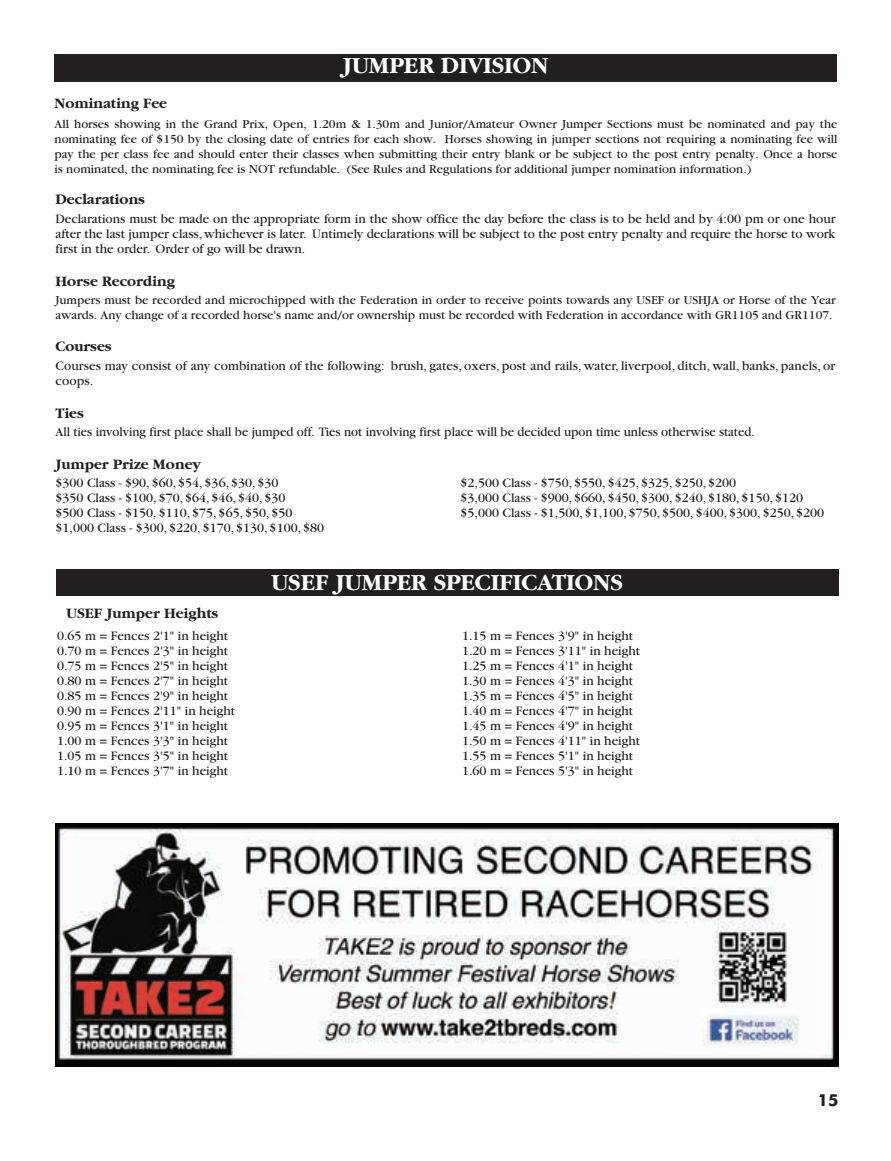
<style>
.page{position:relative;width:891px;height:1161px;background:#fff}
.page>*{position:absolute;margin:0;border:0;box-sizing:border-box;transform-origin:0 0}
.t1{font:700 24px "Garamond";color:#fff}
.t2{font:700 16.5px "Futura BT";color:#231f20}
.t3{font:700 15px "Garamond";color:#231f20}
.t4{font:13.5px/15px "Garamond";color:#231f20}
.t5{font:13.5px "Garamond";color:#231f20;scale:.95 1}
.t6{font:12.75px/15px "Garamond";color:#231f20;text-align:justify}
</style>
<div class="page">
<div style="left:56px;top:569px;width:783px;height:27px;background:#231f20"></div>
<img style="left:55px;top:824px;width:783px;height:243px">
<div style="left:54px;top:55px;width:783px;height:27px;background:#231f20"></div>
<h1 class="t1" style="left:343px;top:52px;width:207px">JUMPER DIVISION</h1>
<p class="t3" style="left:55px;top:95px;width:114px">Nominating Fee</p>
<p class="t6" style="left:55px;top:116px;width:785px">All horses showing in the Grand Prix, Open, 1.20m &amp; 1.30m and Junior/Amateur Owner Jumper Sections must be nominated and pay the nominating fee of $150 by the closing date of entries for each show. Horses showing in jumper sections not requiring a nominating fee will pay the per class fee and should enter their classes when submitting their entry blank or be subject to the post entry penalty. Once a horse is nominated, the nominating fee is NOT refundable. (See Rules and Regulations for additional jumper nomination information.)</p>
<p class="t4" style="left:56px;top:115px;width:802px">All horses showing in the Grand Prix, Open, 1.20m &amp; 1.30m and Junior/Amateur Owner Jumper Sections must be nominated and pay the nominating fee of $150 by the closing date of entries for each show. Horses showing in jumper sections not requiring a nominating fee will pay the per class fee and should enter their classes when submitting their entry blank or be subject to the post entry penalty. Once a horse<br>is nominated, the nominating fee is NOT refundable. (See Rules and Regulations for additional jumper nomination information.)</p>
<p class="t3" style="left:55px;top:191px;width:91px">Declarations</p>
<p class="t4" style="left:56px;top:211px;width:782px;text-align:justify">Declarations must be made on the appropriate form in the show office the day before the class is to be held and by 4:00 pm or one hour after the last jumper class, whichever is later. Untimely declarations will be subject to the post entry penalty and require the horse to work first in the order. Order of go will be drawn.</p>
<p class="t3" style="left:56px;top:273px;width:121px">Horse Recording</p>
<p class="t6" style="left:56px;top:292px;width:782px">Jumpers must be recorded and microchipped with the Federation in order to receive points towards any USEF or USHJA or Horse of the Year awards. Any change of a recorded horse's name and/or ownership must be recorded with Federation in accordance with GR1105 and GR1107.</p>
<p class="t3" style="left:55px;top:338px;width:58px">Courses</p>
<p class="t4" style="left:56px;top:358px;width:781px">Courses may consist of any combination of the following: brush, gates, oxers, post and rails, water, liverpool, ditch, wall, banks, panels, or coops.</p>
<p class="t3" style="left:55px;top:404px;width:30px">Ties</p>
<p class="t5" style="left:56px;top:424px;width:738px">All ties involving first place shall be jumped off. Ties not involving first place will be decided upon time unless otherwise stated.</p>
<p class="t3" style="left:55px;top:455px;width:147px">Jumper Prize Money</p>
<p class="t4" style="left:56px;top:475px;width:270px">$300 Class - $90, $60, $54, $36, $30, $30<br>$350 Class - $100, $70, $64, $46, $40, $30<br>$500 Class - $150, $110, $75, $65, $50, $50 $1,000 Class - $300, $220, $170, $130, $100, $80</p>
<p class="t4" style="left:461px;top:476px;width:365px">$2,500 Class - $750, $550, $425, $325, $250, $200<br>$3,000 Class - $900, $660, $450, $300, $240, $180, $150, $120 $5,000 Class - $1,500, $1,100, $750, $500, $400, $300, $250, $200</p>
<h1 class="t1" style="left:271px;top:569px;width:353px">USEF JUMPER SPECIFICATIONS</h1>
<p class="t3" style="left:67px;top:605px;width:153px">USEF Jumper Heights</p>
<p class="t4" style="left:57px;top:628px;width:180px">0.65 m = Fences 2'1" in height<br>0.70 m = Fences 2'3" in height<br>0.75 m = Fences 2'5" in height<br>0.80 m = Fences 2'7" in height<br>0.85 m = Fences 2'9" in height<br>0.90 m = Fences 2'11" in height<br>0.95 m = Fences 3'1" in height<br>1.00 m = Fences 3'3" in height<br>1.05 m = Fences 3'5" in height<br>1.10 m = Fences 3'7" in height</p>
<p class="t4" style="left:462px;top:628px;width:180px">1.15 m = Fences 3'9" in height<br>1.20 m = Fences 3'11" in height<br>1.25 m = Fences 4'1" in height<br>1.30 m = Fences 4'3" in height<br>1.35 m = Fences 4'5" in height<br>1.40 m = Fences 4'7" in height<br>1.45 m = Fences 4'9" in height<br>1.50 m = Fences 4'11" in height<br>1.55 m = Fences 5'1" in height<br>1.60 m = Fences 5'3" in height</p>
<p class="t2" style="left:818px;top:1090px;width:22px">15</p>
</div>
